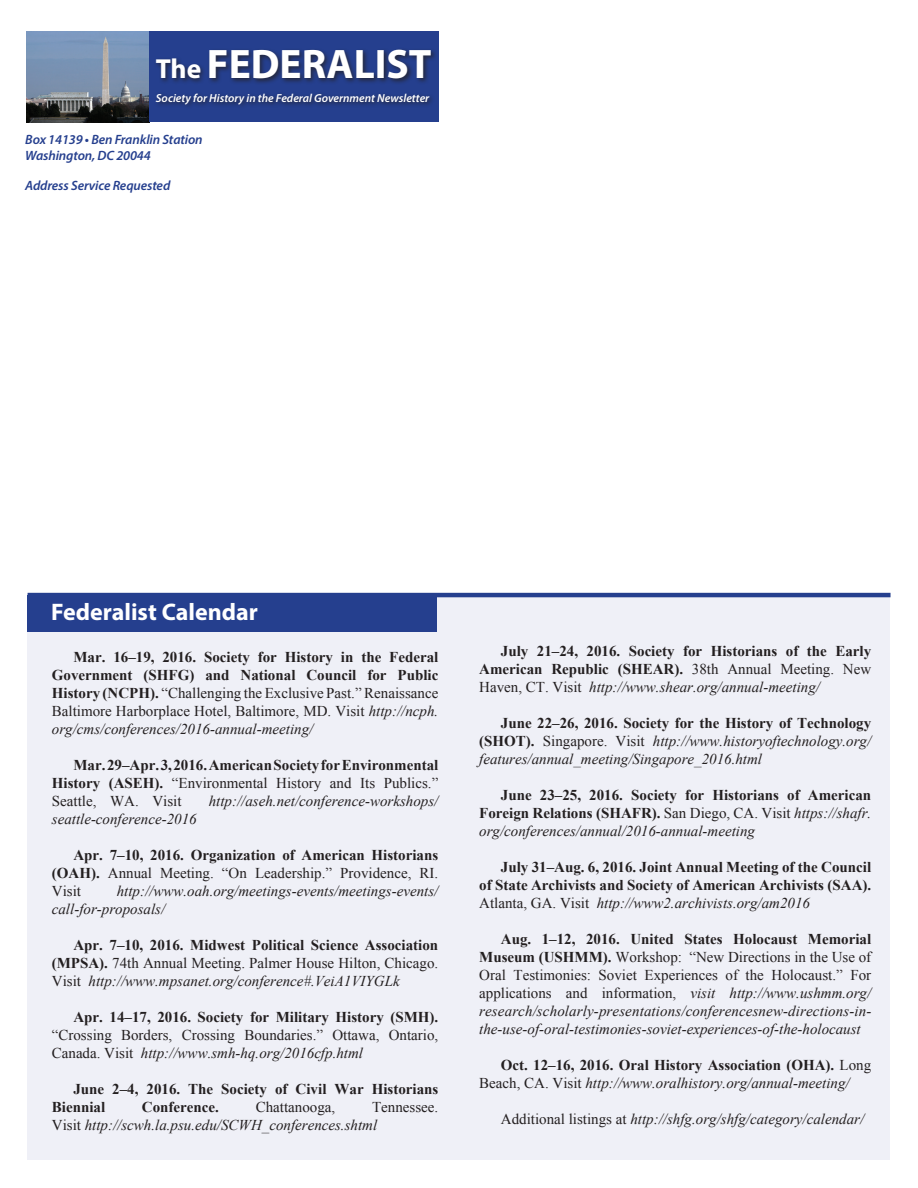
<style>
.page{position:relative;width:918px;height:1188px;background:#fff}
.page>*{position:absolute;margin:0;border:0;box-sizing:border-box;transform-origin:0 0}
.t1{font:700 41.4px "Myriad Pro";color:#fff}
.t2{font:700 24px "Myriad Pro";color:#fff}
.t3{font:700 15px/18px "Times New Roman";color:#231f20;text-align:justify}
.t4{font:italic 15px/18px "Times New Roman";color:#231f20}
.t5{font:15px/18px "Times New Roman";color:#231f20}
.t6{font:italic 600 13.5px/16.5px "Myriad Pro";letter-spacing:-.01em;color:#253f8e}
.t7{font:italic 600 11.7px "Myriad Pro";color:#fff}
.s1{font-size:27.6px}
.s2{font-weight:400}
.s3{font-weight:400;font-style:italic}
.s4{font-style:italic}
.s5{font-style:normal}
.s6{font-weight:700;font-style:normal}
</style>
<div class="page">
<div style="left:27px;top:593px;width:863px;height:567px;background:#eff0f7"></div>
<img style="left:26px;top:31px;width:123px;height:91px">
<div style="left:149px;top:31px;width:290px;height:91px;background:#253f8e"></div>
<div style="left:154px;top:48px;width:284px;height:62px;background:#231f20;opacity:.75"></div>
<hr style="left:28px;top:593px;width:863px;height:4px;background:#253f8e">
<div style="left:28px;top:595px;width:409px;height:36px;background:#253f8e"></div>
<h1 class="t1" style="left:156px;top:37px;width:277px"><span class="s1">The</span> FEDERALIST</h1>
<p class="t7" style="left:156px;top:90px;width:275px">Society for History in the Federal Government Newsletter</p>
<p class="t6" style="left:25px;top:131px;width:179px">Box 14139 • Ben Franklin Station<br>Washington, DC 20044</p>
<p class="t6" style="left:25px;top:177px;width:147px">Address Service Requested</p>
<h2 class="t2" style="left:51px;top:597px;width:208px">Federalist Calendar</h2>
<p class="t3" style="left:52px;top:647px;width:388px;text-indent:22px">Mar. 16–19, 2016. Society for History in the Federal Government (SHFG) and National Council for Public History (NCPH). <span class="s2">“Challenging the Exclusive Past.” Renaissance Baltimore Harborplace Hotel, Baltimore, MD. Visit</span> <span class="s3">http://ncph. org/cms/conferences/2016-annual-meeting/</span></p>
<p class="t3" style="left:52px;top:755px;width:388px;text-indent:22px">Mar. 29–Apr. 3, 2016. American Society for Environmental History (ASEH). <span class="s2">“Environmental History and Its Publics.” Seattle, WA. Visit</span></p>
<p class="t4" style="left:209px;top:791px;width:231px">http://aseh.net/conference-workshops/</p>
<p class="t4" style="left:52px;top:809px;width:146px">seattle-conference-2016</p>
<p class="t3" style="left:52px;top:845px;width:388px;text-indent:22px">Apr. 7–10, 2016. Organization of American Historians (OAH). <span class="s2">Annual Meeting. “On Leadership.” Providence, RI.<br>Visit</span></p>
<p class="t4" style="left:52px;top:881px;width:388px;text-indent:65px">http://www.oah.org/meetings-events/meetings-events/ call-for-proposals/</p>
<p class="t3" style="left:52px;top:935px;width:388px;text-indent:22px">Apr. 7–10, 2016. Midwest Political Science Association (MPSA). <span class="s2">74th Annual Meeting. Palmer House Hilton, Chicago.<br>Visit</span> <span class="s3">http://www.mpsanet.org/conference#.VeiA1VIYGLk</span></p>
<p class="t3" style="left:73px;top:1007px;width:366px">Apr. 14–17, 2016. Society for Military History (SMH).</p>
<p class="t5" style="left:52px;top:1025px;width:388px">“Crossing Borders, Crossing Boundaries.” Ottawa, Ontario,<br>Canada. Visit <span class="s4">http://www.smh-hq.org/2016cfp.html</span></p>
<p class="t3" style="left:52px;top:1079px;width:388px;text-indent:22px">June 2–4, 2016. The Society of Civil War Historians<br>Biennial</p>
<p class="t3" style="left:142px;top:1097px;width:79px">Conference.</p>
<p class="t5" style="left:256px;top:1097px;width:81px">Chattanooga,</p>
<p class="t4" style="left:52px;top:1097px;width:388px;text-indent:320px"><span class="s5">Tennessee.<br>Visit</span> http://scwh.la.psu.edu/SCWH_conferences.shtml</p>
<p class="t3" style="left:479px;top:641px;width:394px;text-indent:22px">July 21–24, 2016. Society for Historians of the Early American Republic (SHEAR). <span class="s2">38th Annual Meeting. New Haven, CT. Visit</span> <span class="s3">http://www.shear.org/annual-meeting/</span></p>
<p class="t4" style="left:479px;top:714px;width:394px;text-align:justify;text-indent:22px"><span class="s6">June 22–26, 2016. Society for the History of Technology (SHOT).</span> <span class="s5">Singapore. Visit</span> http://www.historyoftechnology.org/ features/annual_meeting/Singapore_2016.html</p>
<p class="t3" style="left:479px;top:785px;width:394px;text-indent:22px">June 23–25, 2016. Society for Historians of American Foreign Relations (SHAFR). <span class="s2">San Diego, CA. Visit</span> <span class="s3">https://shafr. org/conferences/annual/2016-annual-meeting</span></p>
<p class="t3" style="left:479px;top:857px;width:394px;text-indent:22px">July 31–Aug. 6, 2016. Joint Annual Meeting of the Council of State Archivists and Society of American Archivists (SAA).<br><span class="s2">Atlanta, GA. Visit</span> <span class="s3">http://www2.archivists.org/am2016</span></p>
<p class="t4" style="left:479px;top:930px;width:394px;text-align:justify;text-indent:22px"><span class="s6">Aug. 1–12, 2016. United States Holocaust Memorial Museum (USHMM).</span> <span class="s5">Workshop: “New Directions in the Use of Oral Testimonies: Soviet Experiences of the Holocaust.” For applications and information,</span> visit http://www.ushmm.org/ research/scholarly-presentations/conferencesnew-directions-in&shy;the-use-of-oral-testimonies-soviet-experiences-of-the-holocaust</p>
<p class="t3" style="left:479px;top:1055px;width:394px;text-indent:22px">Oct. 12–16, 2016. Oral History Association (OHA). <span class="s2">Long<br>Beach, CA. Visit</span> <span class="s3">http://www.oralhistory.org/annual-meeting/</span></p>
<p class="t4" style="left:501px;top:1110px;width:365px"><span class="s5">Additional listings at</span> http://shfg.org/shfg/category/calendar/</p>
</div>
